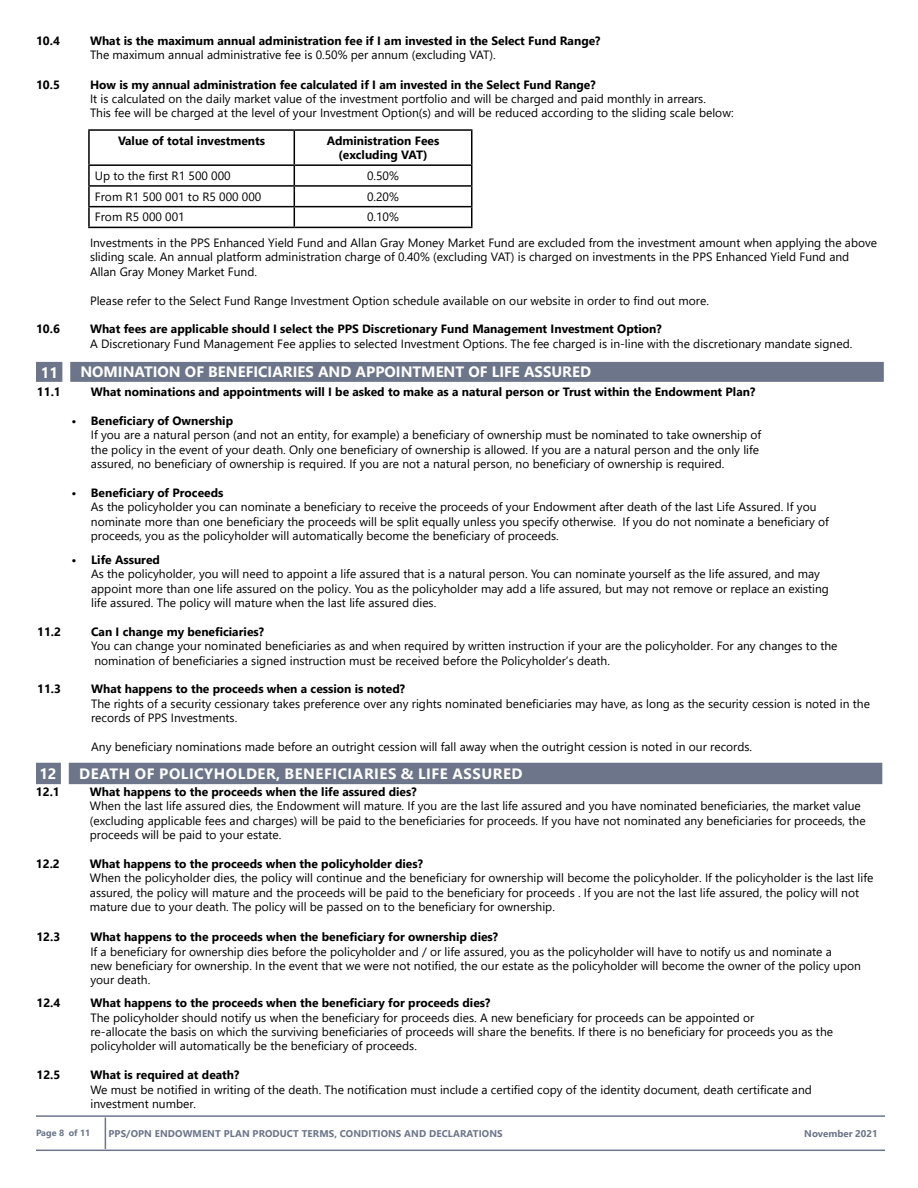
<style>
.page{position:relative;width:918px;height:1188px;background:#fff}
.page>*{position:absolute;margin:0;border:0;box-sizing:border-box;transform-origin:0 0}
.t1{font:700 15px "Segoe UI";color:#fff}
.t2{font:700 15px "Segoe UI";letter-spacing:.035em;color:#fff}
.t3{font:12px/14.4px "Segoe UI";color:#000}
.t4{font:700 12px "Segoe UI";color:#000}
.t5{font:700 9.75px "Segoe UI";letter-spacing:.01em;color:#6c7589}
.t6{font:700 9px "Segoe UI";color:#6c7589}
</style>
<div class="page">
<hr style="left:105px;top:1118px;width:1px;height:31px;background:#6c7589">
<hr style="left:36px;top:1150px;width:849px;height:1px;background:#6c7589">
<hr style="left:36px;top:1115px;width:849px;height:2px;background:#6c7589">
<div style="left:36px;top:763px;width:25px;height:21px;background:#6c7589"></div>
<div style="left:69px;top:763px;width:813px;height:21px;background:#6c7589"></div>
<div style="left:36px;top:362px;width:26px;height:20px;background:#6c7589;border:2px solid #6c7589"></div>
<div style="left:70px;top:362px;width:814px;height:20px;background:#6c7589;border:2px solid #6c7589"></div>
<hr style="left:88px;top:129px;width:206px;height:2px;background:#000">
<hr style="left:88px;top:131px;width:2px;height:33px;background:#000">
<hr style="left:294px;top:129px;width:178px;height:2px;background:#000">
<hr style="left:294px;top:131px;width:1px;height:33px;background:#000">
<hr style="left:471px;top:131px;width:1px;height:33px;background:#000">
<hr style="left:88px;top:164px;width:206px;height:2px;background:#000">
<hr style="left:294px;top:164px;width:178px;height:2px;background:#000">
<hr style="left:88px;top:185px;width:206px;height:2px;background:#000">
<svg style="left:88px;top:166px;width:2px;height:40px"></svg>
<hr style="left:294px;top:185px;width:178px;height:2px;background:#000">
<hr style="left:88px;top:206px;width:206px;height:1px;background:#000">
<hr style="left:88px;top:207px;width:2px;height:20px;background:#000">
<hr style="left:294px;top:206px;width:178px;height:1px;background:#000">
<svg style="left:294px;top:166px;width:1px;height:61px"></svg>
<svg style="left:471px;top:166px;width:1px;height:61px"></svg>
<hr style="left:88px;top:227px;width:206px;height:1px;background:#000">
<hr style="left:294px;top:227px;width:178px;height:1px;background:#000">
<p class="t4" style="left:36px;top:29px;width:25px">10.4</p>
<p class="t4" style="left:90px;top:29px;width:512px">What is the maximum annual administration fee if I am invested in the Select Fund Range?</p>
<p class="t3" style="left:90px;top:47px;width:407px">The maximum annual administrative fee is 0.50% per annum (excluding VAT).</p>
<p class="t4" style="left:36px;top:73px;width:25px">10.5</p>
<p class="t4" style="left:90px;top:73px;width:507px">How is my annual administration fee calculated if I am invested in the Select Fund Range?</p>
<p class="t3" style="left:90px;top:90px;width:618px">It is calculated on the daily market value of the investment portfolio and will be charged and paid monthly in arrears.</p>
<p class="t3" style="left:90px;top:105px;width:645px">This fee will be charged at the level of your Investment Option(s) and will be reduced according to the sliding scale below:</p>
<p class="t4" style="left:118px;top:129px;width:149px">Value of total investments</p>
<p class="t4" style="left:327px;top:129px;width:114px">Administration Fees</p>
<p class="t4" style="left:338px;top:144px;width:91px">(excluding VAT)</p>
<p class="t3" style="left:95px;top:167px;width:137px">Up to the first R1 500 000</p>
<p class="t3" style="left:367px;top:167px;width:33px">0.50%</p>
<p class="t3" style="left:95px;top:188px;width:168px">From R1 500 001 to R5 000 000</p>
<p class="t3" style="left:367px;top:188px;width:33px">0.20%</p>
<p class="t3" style="left:95px;top:209px;width:91px">From R5 000 001</p>
<p class="t3" style="left:367px;top:209px;width:33px">0.10%</p>
<p class="t3" style="left:90px;top:234px;width:789px">Investments in the PPS Enhanced Yield Fund and Allan Gray Money Market Fund are excluded from the investment amount when applying the above sliding scale. An annual platform administration charge of 0.40% (excluding VAT) is charged on investments in the PPS Enhanced Yield Fund and<br>Allan Gray Money Market Fund.</p>
<p class="t3" style="left:90px;top:292px;width:621px">Please refer to the Select Fund Range Investment Option schedule available on our website in order to find out more.</p>
<p class="t4" style="left:36px;top:318px;width:25px">10.6</p>
<p class="t4" style="left:90px;top:318px;width:573px">What fees are applicable should I select the PPS Discretionary Fund Management Investment Option?</p>
<p class="t3" style="left:90px;top:335px;width:764px">A Discretionary Fund Management Fee applies to selected Investment Options. The fee charged is in-line with the discretionary mandate signed.</p>
<p class="t1" style="left:41px;top:359px;width:19px">11</p>
<p class="t1" style="left:80px;top:358px;width:512px">NOMINATION OF BENEFICIARIES AND APPOINTMENT OF LIFE ASSURED</p>
<p class="t4" style="left:37px;top:380px;width:25px">11.1</p>
<p class="t4" style="left:91px;top:380px;width:666px">What nominations and appointments will I be asked to make as a natural person or Trust within the Endowment Plan?</p>
<p class="t4" style="left:71px;top:409px;width:163px">• Beneficiary of Ownership</p>
<p class="t3" style="left:91px;top:427px;width:672px">If you are a natural person (and not an entity, for example) a beneficiary of ownership must be nominated to take ownership of the policy in the event of your death. Only one beneficiary of ownership is allowed. If you are a natural person and the only life assured, no beneficiary of ownership is required. If you are not a natural person, no beneficiary of ownership is required.</p>
<p class="t4" style="left:71px;top:481px;width:154px">• Beneficiary of Proceeds</p>
<p class="t3" style="left:91px;top:499px;width:727px">As the policyholder you can nominate a beneficiary to receive the proceeds of your Endowment after death of the last Life Assured. If you</p>
<p class="t3" style="left:91px;top:513px;width:740px">nominate more than one beneficiary the proceeds will be split equally unless you specify otherwise. If you do not nominate a beneficiary of</p>
<p class="t3" style="left:91px;top:528px;width:469px">proceeds, you as the policyholder will automatically become the beneficiary of proceeds.</p>
<p class="t4" style="left:72px;top:548px;width:90px">• Life Assured</p>
<p class="t3" style="left:91px;top:566px;width:739px">As the policyholder, you will need to appoint a life assured that is a natural person. You can nominate yourself as the life assured, and may appoint more than one life assured on the policy. You as the policyholder may add a life assured, but may not remove or replace an existing life assured. The policy will mature when the last life assured dies.</p>
<p class="t4" style="left:37px;top:620px;width:25px">11.2</p>
<p class="t4" style="left:91px;top:620px;width:174px">Can I change my beneficiaries?</p>
<p class="t3" style="left:91px;top:638px;width:748px">You can change your nominated beneficiaries as and when required by written instruction if your are the policyholder. For any changes to the</p>
<p class="t3" style="left:94px;top:652px;width:517px">nomination of beneficiaries a signed instruction must be received before the Policyholder’s death.</p>
<p class="t4" style="left:37px;top:678px;width:25px">11.3</p>
<p class="t4" style="left:91px;top:678px;width:316px">What happens to the proceeds when a cession is noted?</p>
<p class="t3" style="left:91px;top:695px;width:780px">The rights of a security cessionary takes preference over any rights nominated beneficiaries may have, as long as the security cession is noted in the records of PPS Investments.</p>
<p class="t3" style="left:91px;top:738px;width:663px">Any beneficiary nominations made before an outright cession will fall away when the outright cession is noted in our records.</p>
<p class="t4" style="left:36px;top:780px;width:25px">12.1</p>
<p class="t4" style="left:90px;top:780px;width:328px">What happens to the proceeds when the life assured dies?</p>
<p class="t3" style="left:90px;top:798px;width:777px">When the last life assured dies, the Endowment will mature. If you are the last life assured and you have nominated beneficiaries, the market value (excluding applicable fees and charges) will be paid to the beneficiaries for proceeds. If you have not nominated any beneficiaries for proceeds, the proceeds will be paid to your estate.</p>
<p class="t4" style="left:36px;top:852px;width:25px">12.2</p>
<p class="t4" style="left:90px;top:852px;width:335px">What happens to the proceeds when the policyholder dies?</p>
<p class="t3" style="left:90px;top:870px;width:785px">When the policyholder dies, the policy will continue and the beneficiary for ownership will become the policyholder. If the policyholder is the last life assured, the policy will mature and the proceeds will be paid to the beneficiary for proceeds . If you are not the last life assured, the policy will not mature due to your death. The policy will be passed on to the beneficiary for ownership.</p>
<p class="t1" style="left:39px;top:760px;width:19px">12</p>
<p class="t2" style="left:79px;top:759px;width:445px">DEATH OF POLICYHOLDER, BENEFICIARIES &amp; LIFE ASSURED</p>
<p class="t4" style="left:36px;top:926px;width:25px">12.3</p>
<p class="t4" style="left:90px;top:926px;width:409px">What happens to the proceeds when the beneficiary for ownership dies?</p>
<p class="t3" style="left:90px;top:943px;width:772px">If a beneficiary for ownership dies before the policyholder and / or life assured, you as the policyholder will have to notify us and nominate a<br>new beneficiary for ownership. In the event that we were not notified, the our estate as the policyholder will become the owner of the policy upon your death.</p>
<p class="t4" style="left:36px;top:992px;width:25px">12.4</p>
<p class="t4" style="left:90px;top:992px;width:401px">What happens to the proceeds when the beneficiary for proceeds dies?</p>
<p class="t3" style="left:90px;top:1009px;width:665px">The policyholder should notify us when the beneficiary for proceeds dies. A new beneficiary for proceeds can be appointed or</p>
<p class="t3" style="left:90px;top:1023px;width:744px">re-allocate the basis on which the surviving beneficiaries of proceeds will share the benefits. If there is no beneficiary for proceeds you as the</p>
<p class="t3" style="left:90px;top:1038px;width:328px">policyholder will automatically be the beneficiary of proceeds.</p>
<p class="t4" style="left:36px;top:1064px;width:25px">12.5</p>
<p class="t4" style="left:90px;top:1064px;width:150px">What is required at death?</p>
<p class="t3" style="left:90px;top:1081px;width:723px">We must be notified in writing of the death. The notification must include a certified copy of the identity document, death certificate and investment number.</p>
<p class="t6" style="left:36px;top:1125px;width:56px">Page 8 of 11</p>
<p class="t5" style="left:109px;top:1124px;width:396px">PPS/OPN ENDOWMENT PLAN PRODUCT TERMS, CONDITIONS AND DECLARATIONS</p>
<p class="t5" style="left:804px;top:1124px;width:75px">November 2021</p>
</div>
